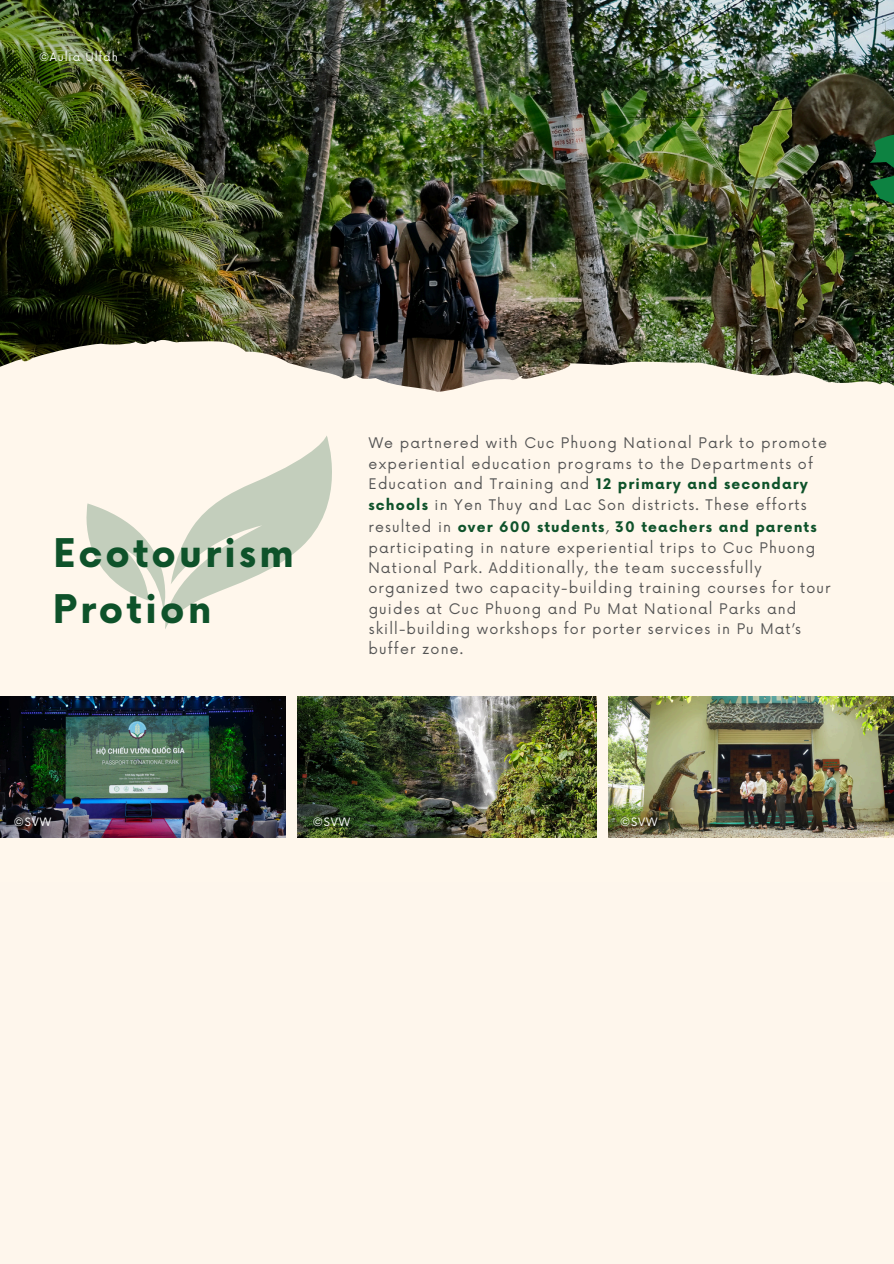
<style>
.page{position:relative;width:894px;height:1264px;background:#fff}
.page>*{position:absolute;margin:0;border:0;box-sizing:border-box;transform-origin:0 0}
.t1{font:700 38.55px/55.8px "Now";letter-spacing:.08em;color:#0e522a}
.t2{font:14.25px/20.5px "Now";letter-spacing:.08em;color:#545454}
.t3{font:11.25px "Now";letter-spacing:.08em;color:#fff}
.s1{font-weight:700;color:#0e522a}
</style>
<div class="page">
<div style="left:0;top:0;width:893px;height:1263px;background:#fff7ec"></div>
<img style="left:0;top:696px;width:286px;height:141px">
<img style="left:297px;top:696px;width:299px;height:141px">
<img style="left:608px;top:696px;width:285px;height:141px">
<img style="left:0;top:0;width:893px;height:392px">
<svg style="left:86px;top:436px;width:246px;height:193px"></svg>
<img style="left:869px;top:72px;width:24px;height:185px">
<p class="t3" style="left:39px;top:48px;width:80px">©Aulia Ulfah</p>
<h1 class="t1" style="left:53px;top:524px;width:243px">Ecotourism<br>Protion</h1>
<p class="t2" style="left:368px;top:432px;width:463px">We partnered with Cuc Phuong National Park to promote experiential education programs to the Departments of Education and Training and <span class="s1">12 primary and secondary schools</span> in Yen Thuy and Lac Son districts. These efforts resulted in <span class="s1">over 600 students</span>, <span class="s1">30 teachers and parents </span>participating in nature experiential trips to Cuc Phuong National Park. Additionally, the team successfully organized two capacity-building training courses for tour guides at Cuc Phuong and Pu Mat National Parks and skill-building workshops for porter services in Pu Mat’s buffer zone.</p>
<p class="t3" style="left:14px;top:812px;width:39px">©SVW</p>
<p class="t3" style="left:313px;top:812px;width:39px">©SVW</p>
<p class="t3" style="left:620px;top:812px;width:39px">©SVW</p>
</div>
